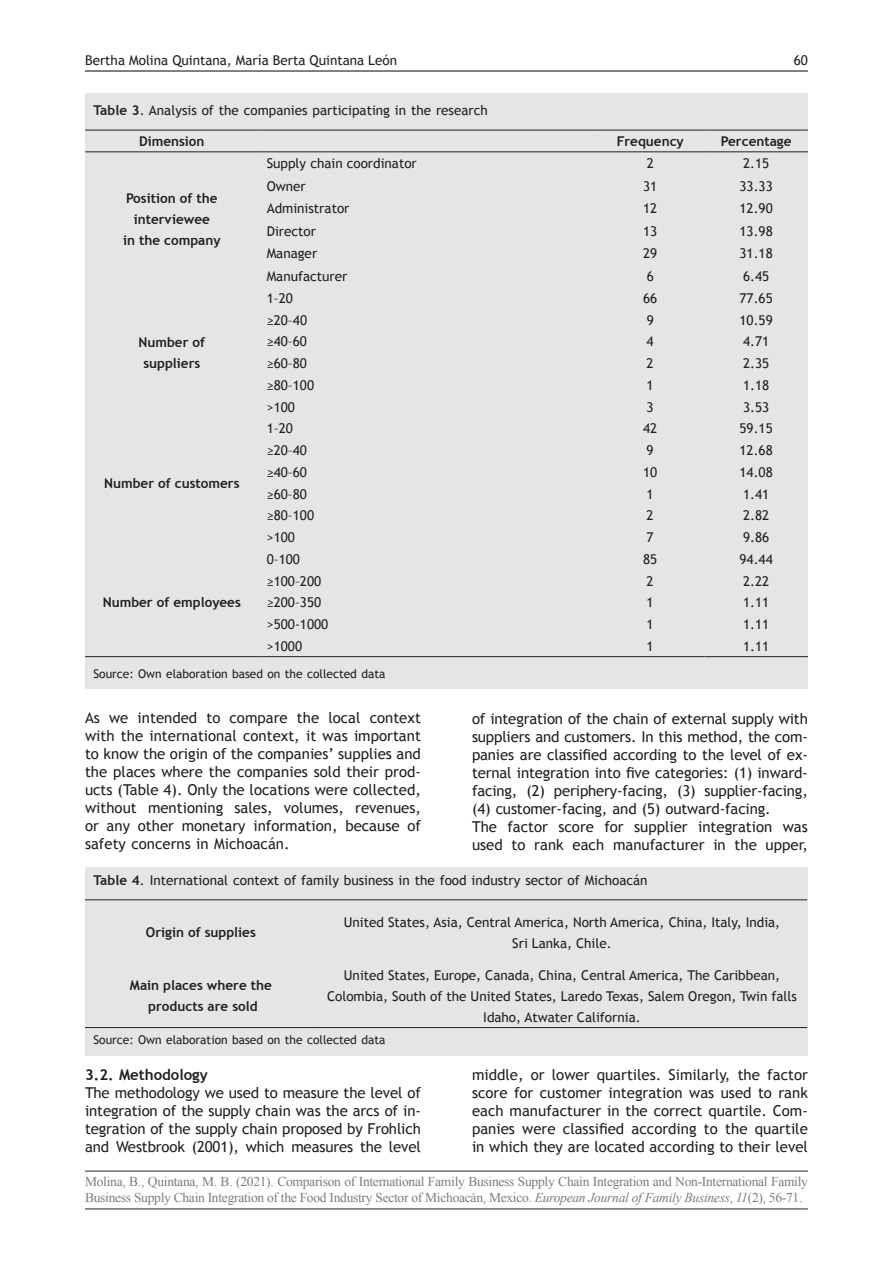
<style>
.page{position:relative;width:893px;height:1263px;background:#fff}
.page>*{position:absolute;margin:0;border:0;box-sizing:border-box;transform-origin:0 0}
.t1{font:15px/18px "Trebuchet MS";letter-spacing:-.01em;color:#231f20;text-align:justify}
.t2{font:700 15px "Trebuchet MS";color:#231f20}
.t3{font:13.5px/21px "Trebuchet MS";color:#231f20;text-align:center}
.t4{font:13.5px/16.2px "Times New Roman";letter-spacing:-.02em;color:#7b7c82}
.t5{font:700 13.5px/21px "Trebuchet MS";color:#231f20;text-align:center}
.t6{font:12px "Trebuchet MS";color:#231f20}
.s1{font-weight:700}
.s2{font-style:italic}
</style>
<div class="page">
<hr style="left:85px;top:70px;width:723px;height:2px;background:#231f20">
<hr style="left:85px;top:1208px;width:723px;height:1px;background:#231f20">
<hr style="left:85px;top:1171px;width:723px;height:1px;background:#231f20">
<div style="left:85px;top:94px;width:723px;height:595px;background:#e5e5e3"></div>
<div style="left:85px;top:867px;width:723px;height:189px;background:#e5e5e3"></div>
<hr style="left:85px;top:130px;width:174px;height:1px;background:#231f20">
<hr style="left:259px;top:130px;width:337px;height:1px;background:#231f20">
<hr style="left:596px;top:130px;width:108px;height:1px;background:#231f20">
<hr style="left:704px;top:130px;width:104px;height:1px;background:#231f20">
<hr style="left:85px;top:151px;width:174px;height:1px;background:#231f20">
<hr style="left:259px;top:151px;width:337px;height:1px;background:#231f20">
<hr style="left:596px;top:151px;width:108px;height:1px;background:#231f20">
<hr style="left:704px;top:151px;width:104px;height:1px;background:#231f20">
<hr style="left:85px;top:656px;width:174px;height:1px;background:#231f20">
<hr style="left:259px;top:656px;width:337px;height:1px;background:#231f20">
<hr style="left:596px;top:656px;width:108px;height:1px;background:#231f20">
<hr style="left:704px;top:656px;width:104px;height:1px;background:#231f20">
<svg style="left:85px;top:900px;width:722px;height:1px"></svg>
<hr style="left:85px;top:899px;width:232px;height:1px;background:#231f20">
<hr style="left:317px;top:899px;width:490px;height:1px;background:#231f20">
<hr style="left:85px;top:1027px;width:232px;height:1px;background:#231f20">
<hr style="left:317px;top:1027px;width:490px;height:1px;background:#231f20">
<p class="t3" style="left:85px;top:50px;width:314px">Bertha Molina Quintana, María Berta Quintana León</p>
<p class="t3" style="left:794px;top:50px;width:16px">60</p>
<p class="t3" style="left:94px;top:100px;width:396px"><span class="s1">Table 3</span>. Analysis of the companies participating in the research</p>
<p class="t5" style="left:139px;top:131px;width:67px">Dimension</p>
<p class="t5" style="left:617px;top:131px;width:69px">Frequency</p>
<p class="t5" style="left:721px;top:131px;width:72px">Percentage</p>
<p class="t5" style="left:123px;top:188px;width:99px">Position of the interviewee<br>in the company</p>
<p class="t5" style="left:138px;top:331px;width:68px">Number of suppliers</p>
<p class="t5" style="left:104px;top:472px;width:137px">Number of customers</p>
<p class="t3" style="left:267px;top:153px;width:152px">Supply chain coordinator</p>
<p class="t3" style="left:647px;top:153px;width:9px">2</p>
<p class="t3" style="left:743px;top:153px;width:28px">2.15</p>
<p class="t3" style="left:267px;top:175px;width:41px">Owner</p>
<p class="t3" style="left:643px;top:175px;width:16px">31</p>
<p class="t3" style="left:739px;top:175px;width:35px">33.33</p>
<p class="t3" style="left:267px;top:198px;width:84px">Administrator</p>
<p class="t3" style="left:643px;top:198px;width:16px">12</p>
<p class="t3" style="left:739px;top:198px;width:35px">12.90</p>
<p class="t3" style="left:267px;top:220px;width:51px">Director</p>
<p class="t3" style="left:643px;top:220px;width:16px">13</p>
<p class="t3" style="left:739px;top:220px;width:35px">13.98</p>
<p class="t3" style="left:267px;top:243px;width:52px">Manager</p>
<p class="t3" style="left:643px;top:243px;width:16px">29</p>
<p class="t3" style="left:739px;top:243px;width:35px">31.18</p>
<p class="t3" style="left:267px;top:265px;width:82px">Manufacturer</p>
<p class="t3" style="left:647px;top:265px;width:9px">6</p>
<p class="t3" style="left:743px;top:265px;width:28px">6.45</p>
<p class="t3" style="left:267px;top:288px;width:28px">1–20</p>
<p class="t3" style="left:643px;top:288px;width:16px">66</p>
<p class="t3" style="left:739px;top:288px;width:35px">77.65</p>
<p class="t3" style="left:267px;top:309px;width:42px">≥20–40</p>
<p class="t3" style="left:647px;top:309px;width:9px">9</p>
<p class="t3" style="left:739px;top:309px;width:35px">10.59</p>
<p class="t3" style="left:267px;top:331px;width:42px">≥40–60</p>
<p class="t3" style="left:647px;top:331px;width:9px">4</p>
<p class="t3" style="left:743px;top:331px;width:28px">4.71</p>
<p class="t3" style="left:267px;top:353px;width:42px">≥60–80</p>
<p class="t3" style="left:647px;top:353px;width:9px">2</p>
<p class="t3" style="left:743px;top:353px;width:28px">2.35</p>
<p class="t3" style="left:267px;top:375px;width:49px">≥80–100</p>
<p class="t3" style="left:647px;top:375px;width:9px">1</p>
<p class="t3" style="left:743px;top:375px;width:28px">1.18</p>
<p class="t3" style="left:267px;top:396px;width:30px">&gt;100</p>
<p class="t3" style="left:647px;top:396px;width:9px">3</p>
<p class="t3" style="left:743px;top:396px;width:28px">3.53</p>
<p class="t3" style="left:267px;top:418px;width:28px">1–20</p>
<p class="t3" style="left:643px;top:418px;width:16px">42</p>
<p class="t3" style="left:739px;top:418px;width:35px">59.15</p>
<p class="t3" style="left:267px;top:440px;width:42px">≥20–40</p>
<p class="t3" style="left:647px;top:440px;width:9px">9</p>
<p class="t3" style="left:739px;top:440px;width:35px">12.68</p>
<p class="t3" style="left:267px;top:462px;width:42px">≥40–60</p>
<p class="t3" style="left:643px;top:462px;width:16px">10</p>
<p class="t3" style="left:739px;top:462px;width:35px">14.08</p>
<p class="t3" style="left:267px;top:483px;width:42px">≥60–80</p>
<p class="t3" style="left:647px;top:483px;width:9px">1</p>
<p class="t3" style="left:743px;top:483px;width:28px">1.41</p>
<p class="t3" style="left:267px;top:505px;width:49px">≥80–100</p>
<p class="t3" style="left:647px;top:505px;width:9px">2</p>
<p class="t3" style="left:743px;top:505px;width:28px">2.82</p>
<p class="t3" style="left:267px;top:527px;width:30px">&gt;100</p>
<p class="t3" style="left:647px;top:527px;width:9px">7</p>
<p class="t3" style="left:743px;top:527px;width:28px">9.86</p>
<p class="t3" style="left:267px;top:549px;width:35px">0–100</p>
<p class="t3" style="left:643px;top:549px;width:16px">85</p>
<p class="t3" style="left:739px;top:549px;width:35px">94.44</p>
<p class="t3" style="left:267px;top:570px;width:56px">≥100–200</p>
<p class="t3" style="left:647px;top:570px;width:9px">2</p>
<p class="t3" style="left:743px;top:570px;width:28px">2.22</p>
<p class="t3" style="left:267px;top:592px;width:56px">≥200–350</p>
<p class="t3" style="left:647px;top:592px;width:9px">1</p>
<p class="t3" style="left:743px;top:592px;width:28px">1.11</p>
<p class="t3" style="left:267px;top:614px;width:63px">&gt;500-1000</p>
<p class="t3" style="left:647px;top:614px;width:9px">1</p>
<p class="t3" style="left:743px;top:614px;width:28px">1.11</p>
<p class="t3" style="left:267px;top:636px;width:37px">&gt;1000</p>
<p class="t3" style="left:647px;top:636px;width:9px">1</p>
<p class="t3" style="left:743px;top:636px;width:28px">1.11</p>
<p class="t6" style="left:94px;top:666px;width:293px">Source: Own elaboration based on the collected data</p>
<p class="t1" style="left:85px;top:709px;width:337px">As we intended to compare the local context with the international context, it was important to know the origin of the companies’ supplies and the places where the companies sold their prod&shy;ucts (Table 4). Only the locations were collected, without mentioning sales, volumes, revenues, or any other monetary information, because of safety concerns in Michoacán.</p>
<p class="t3" style="left:94px;top:870px;width:556px"><span class="s1">Table 4</span>. International context of family business in the food industry sector of Michoacán</p>
<p class="t5" style="left:146px;top:922px;width:111px">Origin of supplies</p>
<p class="t3" style="left:344px;top:912px;width:438px">United States, Asia, Central America, North America, China, Italy, India,<br>Sri Lanka, Chile.</p>
<p class="t5" style="left:130px;top:975px;width:143px">Main places where the products are sold</p>
<p class="t3" style="left:327px;top:965px;width:471px">United States, Europe, Canada, China, Central America, The Caribbean,<br>Colombia, South of the United States, Laredo Texas, Salem Oregon, Twin falls<br>Idaho, Atwater California.</p>
<p class="t6" style="left:94px;top:1033px;width:293px">Source: Own elaboration based on the collected data</p>
<p class="t2" style="left:85px;top:1066px;width:124px">3.2. Methodology</p>
<p class="t1" style="left:85px;top:1084px;width:337px">The methodology we used to measure the level of integration of the supply chain was the arcs of in&shy;tegration of the supply chain proposed by Frohlich and Westbrook (2001), which measures the level</p>
<p class="t5" style="left:103px;top:592px;width:140px">Number of employees</p>
<p class="t1" style="left:472px;top:710px;width:337px;text-align:left">of integration of the chain of external supply with suppliers and customers. In this method, the com&shy;panies are classified according to the level of ex&shy;ternal integration into five categories: (1) inward&shy;facing, (2) periphery-facing, (3) supplier-facing, (4) customer-facing, and (5) outward-facing.<br>The factor score for supplier integration was used to rank each manufacturer in the upper,</p>
<p class="t1" style="left:472px;top:1065px;width:337px">middle, or lower quartiles. Similarly, the factor score for customer integration was used to rank each manufacturer in the correct quartile. Com&shy;panies were classified according to the quartile in which they are located according to their level</p>
<p class="t4" style="left:85px;top:1173px;width:724px">Molina, B., Quintana, M. B. (2021). Comparison of International Family Business Supply Chain Integration and Non-International Family<br>Business Supply Chain Integration of the Food Industry Sector of Michoacán, Mexico. <span class="s2">European Journal of Family Business</span>, <span class="s2">11</span>(2), 56-71.</p>
</div>
